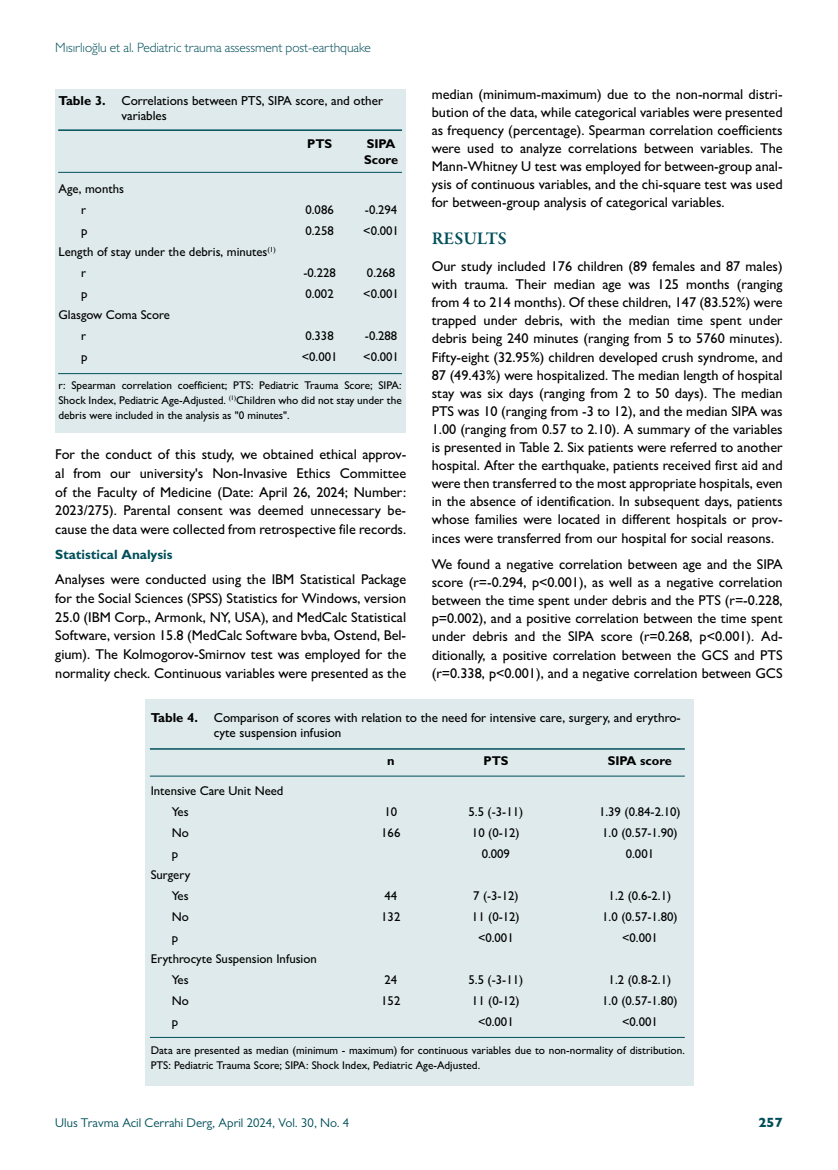
<style>
.page{position:relative;width:838px;height:1170px;background:#fff}
.page>*{position:absolute;margin:0;border:0;box-sizing:border-box;transform-origin:0 0}
.t1{font:600 18px "Garamond Premr Pro";letter-spacing:-.005em;color:#004f5a}
.t2{font:500 14.25px/18.1px "Gill Sans MT Pro";color:#000;text-align:justify}
.t3{font:300 13.5px "Gill Sans MT Pro";letter-spacing:-.005em;color:#004f5a}
.t4{font:700 13.5px "Gill Sans MT Pro";color:#004f5a}
.t5{font:800 13.5px "Gill Sans MT Pro";color:#004f5a}
.t6{font:500 13.05px/15.6px "Gill Sans MT Pro";color:#000}
.t7{font:500 12.75px/21px "Gill Sans MT Pro";color:#000}
.t8{font:12.75px "Gill Sans MT Pro";color:#004f5a}
.t9{font:700 12.75px/15.3px "Gill Sans MT Pro";color:#000}
.t10{font:500 11.25px/15px "Gill Sans MT Pro";color:#000;text-align:justify}
.s1{font-weight:700}
</style>
<div class="page">
<div style="left:55px;top:89px;width:351px;height:343px;background:#deeaec"></div>
<hr style="left:58px;top:129px;width:344px;height:2px;background:#004f5a">
<hr style="left:58px;top:172px;width:344px;height:1px;background:#004f5a">
<hr style="left:58px;top:373px;width:344px;height:1px;background:#004f5a">
<div style="left:145px;top:698px;width:548px;height:387px;background:#deeaec"></div>
<hr style="left:150px;top:748px;width:535px;height:1px;background:#004f5a">
<hr style="left:150px;top:775px;width:535px;height:1px;background:#004f5a">
<hr style="left:150px;top:1036px;width:535px;height:1px;background:#004f5a">
<p class="t3" style="left:55px;top:39px;width:317px">Mısırlıoğlu et al. Pediatric trauma assessment post-earthquake</p>
<p class="t6" style="left:121px;top:92px;width:263px;text-indent:-63px"><span class="s1">Table 3.</span> Correlations between PTS, SIPA score, and other variables</p>
<p class="t9" style="left:307px;top:136px;width:27px">PTS</p>
<p class="t9" style="left:364px;top:136px;width:36px">SIPA<br>Score</p>
<p class="t7" style="left:81px;top:178px;width:45px;text-indent:-23px">Age, months r</p>
<p class="t7" style="left:305px;top:199px;width:30px">0.086</p>
<p class="t7" style="left:365px;top:199px;width:34px">-0.294</p>
<p class="t7" style="left:81px;top:220px;width:8px">p</p>
<p class="t7" style="left:305px;top:220px;width:30px">0.258</p>
<p class="t7" style="left:363px;top:220px;width:37px">&lt;0.001</p>
<p class="t7" style="left:81px;top:241px;width:196px;text-indent:-22px">Length of stay under the debris, minutes<sup>(1) </sup>r</p>
<p class="t7" style="left:303px;top:262px;width:34px">-0.228</p>
<p class="t7" style="left:367px;top:262px;width:30px">0.268</p>
<p class="t7" style="left:81px;top:283px;width:8px">p</p>
<p class="t7" style="left:305px;top:283px;width:30px">0.002</p>
<p class="t7" style="left:363px;top:283px;width:37px">&lt;0.001</p>
<p class="t7" style="left:81px;top:304px;width:90px;text-indent:-23px">Glasgow Coma Score r</p>
<p class="t7" style="left:305px;top:325px;width:30px">0.338</p>
<p class="t7" style="left:365px;top:325px;width:34px">-0.288</p>
<p class="t7" style="left:81px;top:346px;width:8px">p</p>
<p class="t7" style="left:302px;top:346px;width:37px">&lt;0.001</p>
<p class="t7" style="left:363px;top:346px;width:37px">&lt;0.001</p>
<p class="t10" style="left:58px;top:377px;width:345px">r: Spearman correlation coefficient; PTS: Pediatric Trauma Score; SIPA:<br>Shock Index, Pediatric Age-Adjusted. <sup>(1)</sup>Children who did not stay under the debris were included in the analysis as "0 minutes".</p>
<p class="t2" style="left:55px;top:445px;width:352px;line-height:18.6px">For the conduct of this study, we obtained ethical approv&shy;al from our university's Non-Invasive Ethics Committee of the Faculty of Medicine (Date: April 26, 2024; Number:<br>2023/275). Parental consent was deemed unnecessary be&shy;cause the data were collected from retrospective file records.</p>
<p class="t4" style="left:55px;top:546px;width:119px">Statistical Analysis</p>
<p class="t2" style="left:55px;top:570px;width:352px;line-height:18.6px">Analyses were conducted using the IBM Statistical Package for the Social Sciences (SPSS) Statistics for Windows, version 25.0 (IBM Corp., Armonk, NY, USA), and MedCalc Statistical Software, version 15.8 (MedCalc Software bvba, Ostend, Bel&shy;gium). The Kolmogorov-Smirnov test was employed for the normality check. Continuous variables were presented as the</p>
<p class="t2" style="left:432px;top:85px;width:352px">median (minimum-maximum) due to the non-normal distri&shy;bution of the data, while categorical variables were presented as frequency (percentage). Spearman correlation coefficients were used to analyze correlations between variables. The Mann-Whitney U test was employed for between-group anal&shy;ysis of continuous variables, and the chi-square test was used for between-group analysis of categorical variables.</p>
<p class="t1" style="left:432px;top:228px;width:77px">RESULTS</p>
<p class="t2" style="left:432px;top:257px;width:352px">Our study included 176 children (89 females and 87 males) with trauma. Their median age was 125 months (ranging from 4 to 214 months). Of these children, 147 (83.52%) were trapped under debris, with the median time spent under debris being 240 minutes (ranging from 5 to 5760 minutes).<br>Fifty-eight (32.95%) children developed crush syndrome, and 87 (49.43%) were hospitalized. The median length of hospital stay was six days (ranging from 2 to 50 days). The median PTS was 10 (ranging from -3 to 12), and the median SIPA was 1.00 (ranging from 0.57 to 2.10). A summary of the variables is presented in Table 2. Six patients were referred to another hospital. After the earthquake, patients received first aid and were then transferred to the most appropriate hospitals, even in the absence of identification. In subsequent days, patients whose families were located in different hospitals or prov&shy;inces were transferred from our hospital for social reasons.</p>
<p class="t2" style="left:432px;top:555px;width:352px">We found a negative correlation between age and the SIPA score (r=-0.294, p&lt;0.001), as well as a negative correlation between the time spent under debris and the PTS (r=-0.228, p=0.002), and a positive correlation between the time spent under debris and the SIPA score (r=0.268, p&lt;0.001). Ad&shy;ditionally, a positive correlation between the GCS and PTS (r=0.338, p&lt;0.001), and a negative correlation between GCS</p>
<p class="t6" style="left:214px;top:709px;width:468px;text-indent:-63px"><span class="s1">Table 4.</span> Comparison of scores with relation to the need for intensive care, surgery, and erythro&shy;cyte suspension infusion</p>
<p class="t9" style="left:387px;top:753px;width:9px">n</p>
<p class="t9" style="left:483px;top:753px;width:27px">PTS</p>
<p class="t9" style="left:608px;top:753px;width:66px">SIPA score</p>
<p class="t7" style="left:172px;top:780px;width:113px;text-indent:-21px">Intensive Care Unit Need<br>Yes</p>
<p class="t7" style="left:384px;top:801px;width:14px">10</p>
<p class="t7" style="left:468px;top:801px;width:56px">5.5 (-3-11)</p>
<p class="t7" style="left:599px;top:801px;width:83px">1.39 (0.84-2.10)</p>
<p class="t7" style="left:172px;top:822px;width:18px">No</p>
<p class="t7" style="left:381px;top:822px;width:21px">166</p>
<p class="t7" style="left:472px;top:822px;width:49px">10 (0-12)</p>
<p class="t7" style="left:602px;top:822px;width:77px">1.0 (0.57-1.90)</p>
<p class="t7" style="left:172px;top:843px;width:8px">p</p>
<p class="t7" style="left:482px;top:843px;width:30px">0.009</p>
<p class="t7" style="left:626px;top:843px;width:30px">0.001</p>
<p class="t7" style="left:151px;top:864px;width:41px;text-align:right">Surgery<br>Yes</p>
<p class="t7" style="left:384px;top:885px;width:14px">44</p>
<p class="t7" style="left:473px;top:885px;width:47px">7 (-3-12)</p>
<p class="t7" style="left:608px;top:885px;width:64px">1.2 (0.6-2.1)</p>
<p class="t7" style="left:172px;top:906px;width:18px">No</p>
<p class="t7" style="left:381px;top:906px;width:21px">132</p>
<p class="t7" style="left:472px;top:906px;width:49px">11 (0-12)</p>
<p class="t7" style="left:602px;top:906px;width:77px">1.0 (0.57-1.80)</p>
<p class="t7" style="left:172px;top:927px;width:8px">p</p>
<p class="t7" style="left:478px;top:927px;width:37px">&lt;0.001</p>
<p class="t7" style="left:622px;top:927px;width:37px">&lt;0.001</p>
<p class="t7" style="left:172px;top:948px;width:147px;text-indent:-21px">Erythrocyte Suspension Infusion<br>Yes</p>
<p class="t7" style="left:384px;top:969px;width:14px">24</p>
<p class="t7" style="left:468px;top:969px;width:56px">5.5 (-3-11)</p>
<p class="t7" style="left:608px;top:969px;width:64px">1.2 (0.8-2.1)</p>
<p class="t7" style="left:172px;top:990px;width:18px">No</p>
<p class="t7" style="left:381px;top:990px;width:21px">152</p>
<p class="t7" style="left:472px;top:990px;width:49px">11 (0-12)</p>
<p class="t7" style="left:602px;top:990px;width:77px">1.0 (0.57-1.80)</p>
<p class="t7" style="left:172px;top:1011px;width:8px">p</p>
<p class="t7" style="left:478px;top:1011px;width:37px">&lt;0.001</p>
<p class="t7" style="left:622px;top:1011px;width:37px">&lt;0.001</p>
<p class="t10" style="left:151px;top:1042px;width:535px">Data are presented as median (minimum - maximum) for continuous variables due to non-normality of distribution.<br>PTS: Pediatric Trauma Score; SIPA: Shock Index, Pediatric Age-Adjusted.</p>
<p class="t8" style="left:55px;top:1115px;width:295px">Ulus Travma Acil Cerrahi Derg, April 2024, Vol. 30, No. 4</p>
<p class="t5" style="left:758px;top:1114px;width:26px">257</p>
</div>
